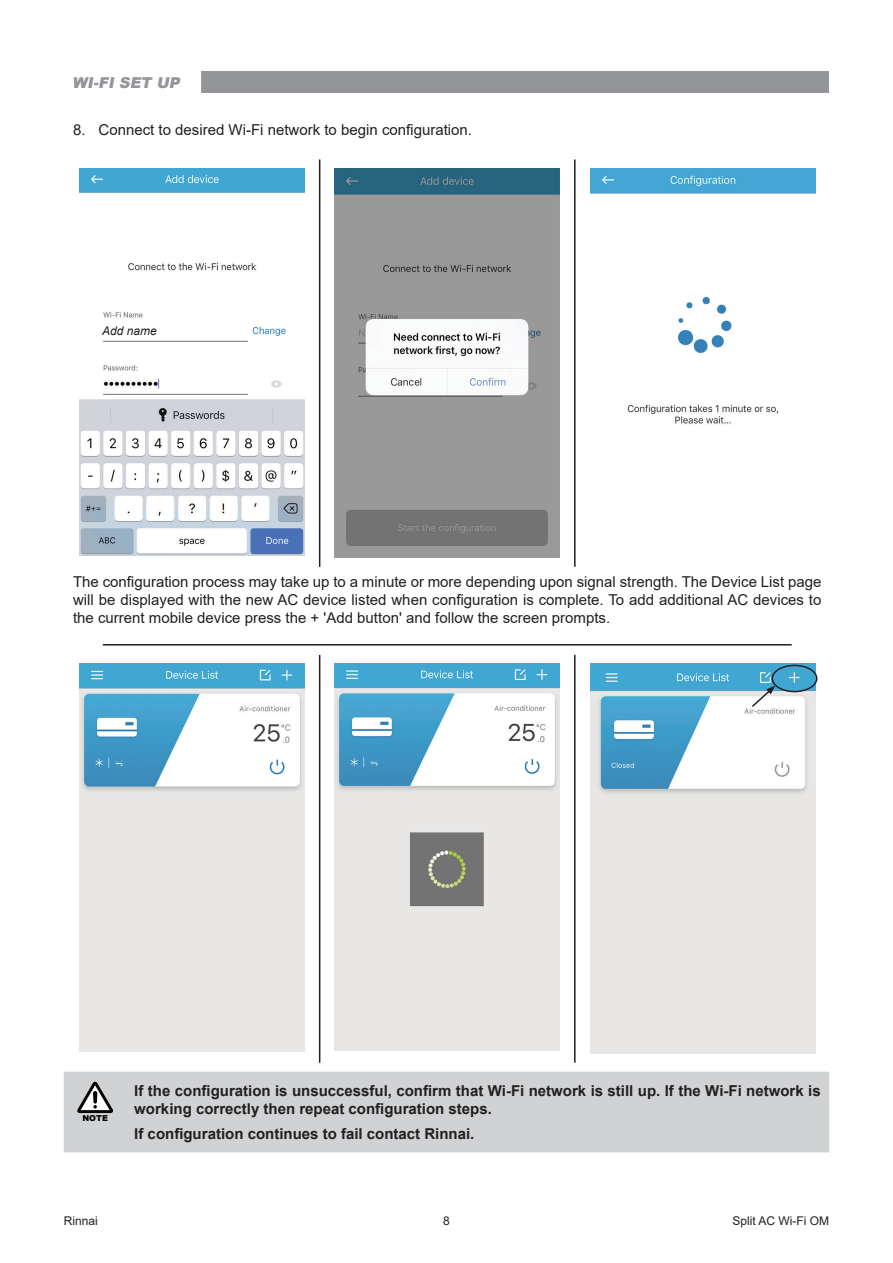
<style>
.page{position:relative;width:893px;height:1263px;background:#fff}
.page>*{position:absolute;margin:0;border:0;box-sizing:border-box;transform-origin:0 0}
.t1{font:15px/18px "Arial";color:#231f20;text-align:justify}
.t2{font:700 15px/18px "Arial";color:#231f20}
.t3{font:italic 900 15px "Arial";color:#939598}
.t4{font:12px "Arial";color:#231f20}
.t5{font:italic 12px "Arial";color:#231f20}
.t6{font:900 8.25px "Arial";color:#040503}
</style>
<div class="page">
<hr style="left:319px;top:159px;width:1px;height:408px;background:#231f20">
<hr style="left:574px;top:159px;width:2px;height:408px;background:#231f20">
<hr style="left:319px;top:655px;width:1px;height:408px;background:#231f20">
<hr style="left:574px;top:655px;width:2px;height:408px;background:#231f20">
<img style="left:79px;top:168px;width:225px;height:388px">
<img style="left:335px;top:168px;width:225px;height:390px">
<img style="left:590px;top:168px;width:225px;height:256px">
<hr style="left:103px;top:644px;width:689px;height:1px;background:#231f20">
<img style="left:79px;top:664px;width:225px;height:387px">
<img style="left:335px;top:664px;width:225px;height:387px">
<img style="left:590px;top:664px;width:225px;height:390px">
<div style="left:64px;top:1072px;width:765px;height:80px;background:#d1d2d4"></div>
<svg style="left:77px;top:1082px;width:36px;height:31px"></svg>
<svg style="left:93px;top:1091px;width:4px;height:12px"></svg>
<div style="left:772px;top:665px;width:45px;height:27px;border:2px solid #231f20;border-radius:50%"></div>
<svg style="left:750px;top:686px;width:25px;height:22px"></svg>
<div style="left:102px;top:323px;width:132px;height:16px;background:#fff"></div>
<div style="left:64px;top:71px;width:765px;height:21px;background:#939598"></div>
<div style="left:51px;top:64px;width:150px;height:36px;background:#fff"></div>
<p class="t3" style="left:72px;top:72px;width:113px">WI-FI SET UP</p>
<p class="t1" style="left:73px;top:120px;width:401px">8. Connect to desired Wi-Fi network to begin configuration.</p>
<p class="t5" style="left:102px;top:323px;width:56px">Add name</p>
<p class="t1" style="left:73px;top:572px;width:750px">The configuration process may take up to a minute or more depending upon signal strength. The Device List page will be displayed with the new AC device listed when configuration is complete. To add additional AC devices to the current mobile device press the + 'Add button' and follow the screen prompts.</p>
<p class="t6" style="left:82px;top:1112px;width:27px">NOTE</p>
<p class="t2" style="left:134px;top:1082px;width:688px">If the configuration is unsuccessful, confirm that Wi-Fi network is still up. If the Wi-Fi network is working correctly then repeat configuration steps.</p>
<p class="t2" style="left:134px;top:1124px;width:342px">If configuration continues to fail contact Rinnai.</p>
<p class="t4" style="left:64px;top:1212px;width:36px">Rinnai</p>
<p class="t4" style="left:443px;top:1212px;width:8px">8</p>
<p class="t4" style="left:732px;top:1212px;width:98px">Split AC Wi-Fi OM</p>
</div>
